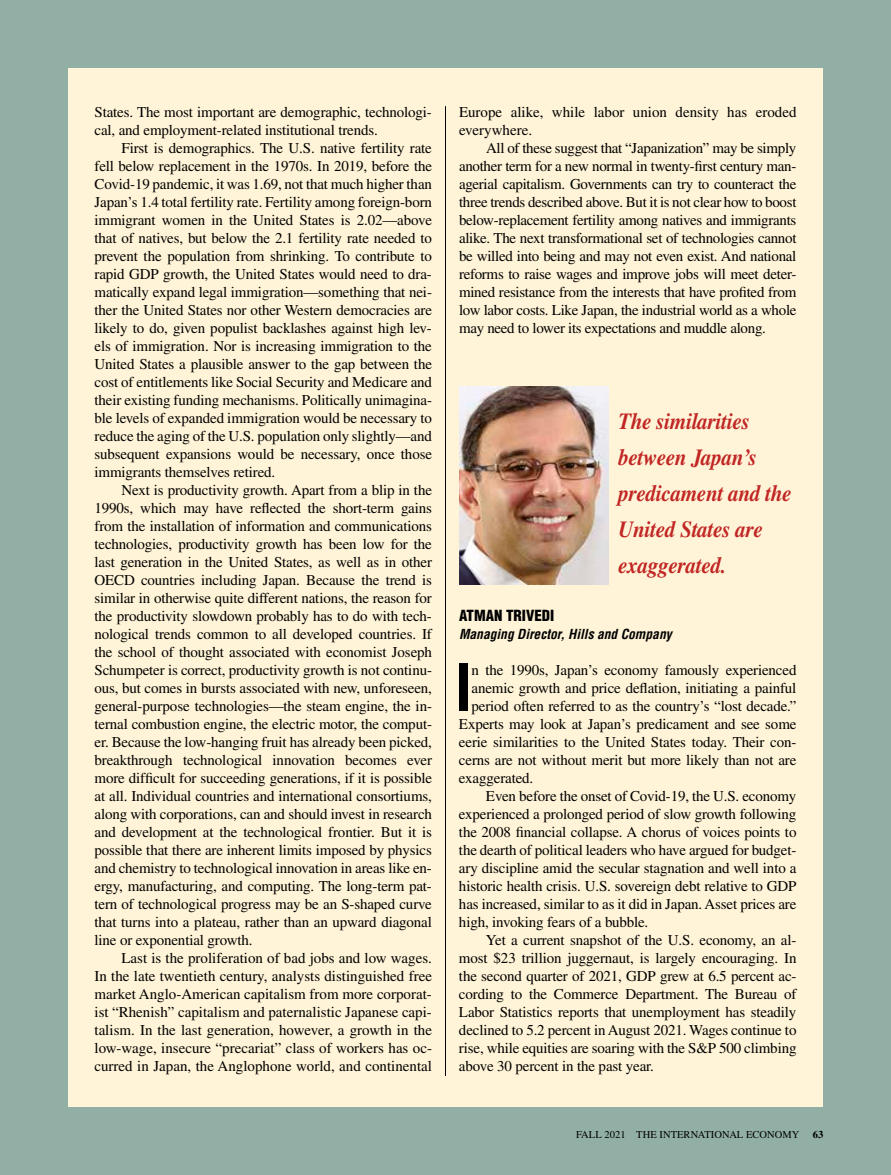
<style>
.page{position:relative;width:891px;height:1175px;background:#fff}
.page>*{position:absolute;margin:0;border:0;box-sizing:border-box;transform-origin:0 0}
.t1{font:700 condensed 63px "Helvetica LT Std";color:#000}
.t2{font:italic 700 23.1px/36px "Times LT Std";letter-spacing:-.01em;color:#c12624;scale:.91 1}
.t3{font:15px/18px "Times LT Std";letter-spacing:-.01em;color:#000;text-align:justify}
.t4{font:900 condensed 15px "Helvetica LT Std";color:#000}
.t5{font:italic 700 condensed 13.5px "Helvetica LT Std";color:#000}
.t6{font:10.5px "Times LT Std";letter-spacing:.005em;color:#000}
.t7{font:700 10.5px "Times LT Std";color:#000}
</style>
<div class="page">
<div style="left:0;top:0;width:891px;height:1174px;background:#91afa5"></div>
<div style="left:68px;top:68px;width:755px;height:1038px;background:#fff4d7"></div>
<img style="left:459px;top:387px;width:150px;height:198px">
<hr style="left:445px;top:106px;width:1px;height:969px;background:#000">
<p class="t3" style="left:94px;top:103px;width:339px">States. The most important are demographic, technologi&shy;cal, and employment-related institutional trends.</p>
<p class="t3" style="left:94px;top:139px;width:339px;text-indent:27px">First is demographics. The U.S. native fertility rate fell below replacement in the 1970s. In 2019, before the Covid-19 pandemic, it was 1.69, not that much higher than Japan’s 1.4 total fertility rate. Fertility among foreign-born immigrant women in the United States is 2.02—above that of natives, but below the 2.1 fertility rate needed to prevent the population from shrinking. To contribute to rapid GDP growth, the United States would need to dra&shy;matically expand legal immigration—something that nei&shy;ther the United States nor other Western democracies are likely to do, given populist backlashes against high lev&shy;els of immigration. Nor is increasing immigration to the United States a plausible answer to the gap between the cost of entitlements like Social Security and Medicare and their existing funding mechanisms. Politically unimagina&shy;ble levels of expanded immigration would be necessary to reduce the aging of the U.S. population only slightly—and subsequent expansions would be necessary, once those immigrants themselves retired.</p>
<p class="t3" style="left:94px;top:481px;width:339px;text-indent:27px">Next is productivity growth. Apart from a blip in the 1990s, which may have reflected the short-term gains from the installation of information and communications technologies, productivity growth has been low for the last generation in the United States, as well as in other OECD countries including Japan. Because the trend is similar in otherwise quite different nations, the reason for the productivity slowdown probably has to do with tech&shy;nological trends common to all developed countries. If the school of thought associated with economist Joseph Schumpeter is correct, productivity growth is not continu&shy;ous, but comes in bursts associated with new, unforeseen, general-purpose technologies—the steam engine, the in&shy;ternal combustion engine, the electric motor, the comput&shy;er. Because the low-hanging fruit has already been picked, breakthrough technological innovation becomes ever more difficult for succeeding generations, if it is possible at all. Individual countries and international consortiums, along with corporations, can and should invest in research and development at the technological frontier. But it is possible that there are inherent limits imposed by physics and chemistry to technological innovation in areas like en&shy;ergy, manufacturing, and computing. The long-term pat&shy;tern of technological progress may be an S-shaped curve that turns into a plateau, rather than an upward diagonal line or exponential growth.</p>
<p class="t3" style="left:94px;top:949px;width:339px;text-indent:27px">Last is the proliferation of bad jobs and low wages.<br>In the late twentieth century, analysts distinguished free market Anglo-American capitalism from more corporat&shy;ist “Rhenish” capitalism and paternalistic Japanese capi&shy;talism. In the last generation, however, a growth in the low-wage, insecure “precariat” class of workers has oc&shy;curred in Japan, the Anglophone world, and continental</p>
<p class="t3" style="left:459px;top:103px;width:339px">Europe alike, while labor union density has eroded everywhere.</p>
<p class="t3" style="left:459px;top:139px;width:339px;text-indent:27px">All of these suggest that “Japanization” may be simply another term for a new normal in twenty-first century man&shy;agerial capitalism. Governments can try to counteract the three trends described above. But it is not clear how to boost below-replacement fertility among natives and immigrants alike. The next transformational set of technologies cannot be willed into being and may not even exist. And national reforms to raise wages and improve jobs will meet deter&shy;mined resistance from the interests that have profited from low labor costs. Like Japan, the industrial world as a whole may need to lower its expectations and muddle along.</p>
<h2 class="t2" style="left:618px;top:403px;width:192px">The similarities between Japan’s predicament and the<br>United States are exaggerated.</h2>
<p class="t4" style="left:459px;top:606px;width:97px">ATMAN TRIVEDI</p>
<p class="t5" style="left:459px;top:625px;width:214px">Managing Director, Hills and Company</p>
<h1 class="t1" style="left:455px;top:648px;width:19px">I</h1>
<p class="t3" style="left:472px;top:661px;width:326px">n the 1990s, Japan’s economy famously experienced</p>
<p class="t3" style="left:472px;top:679px;width:326px">anemic growth and price deflation, initiating a painful</p>
<p class="t3" style="left:472px;top:697px;width:326px">period often referred to as the country’s “lost decade.”</p>
<p class="t3" style="left:459px;top:715px;width:339px">Experts may look at Japan’s predicament and see some</p>
<p class="t3" style="left:459px;top:733px;width:339px">eerie similarities to the United States today. Their con-</p>
<p class="t3" style="left:459px;top:751px;width:339px">cerns are not without merit but more likely than not are</p>
<p class="t3" style="left:459px;top:769px;width:76px">exaggerated.</p>
<p class="t3" style="left:486px;top:787px;width:312px">Even before the onset of Covid-19, the U.S. economy</p>
<p class="t3" style="left:459px;top:805px;width:339px">experienced a prolonged period of slow growth following</p>
<p class="t3" style="left:459px;top:823px;width:339px">the 2008 financial collapse. A chorus of voices points to</p>
<p class="t3" style="left:459px;top:841px;width:339px">the dearth of political leaders who have argued for budget-</p>
<p class="t3" style="left:459px;top:859px;width:339px">ary discipline amid the secular stagnation and well into a</p>
<p class="t3" style="left:459px;top:877px;width:339px">historic health crisis. U.S. sovereign debt relative to GDP</p>
<p class="t3" style="left:459px;top:895px;width:339px">has increased, similar to as it did in Japan. Asset prices are</p>
<p class="t3" style="left:459px;top:913px;width:191px">high, invoking fears of a bubble.</p>
<p class="t3" style="left:486px;top:931px;width:312px">Yet a current snapshot of the U.S. economy, an al-</p>
<p class="t3" style="left:459px;top:949px;width:339px">most $23 trillion juggernaut, is largely encouraging. In</p>
<p class="t3" style="left:459px;top:967px;width:339px">the second quarter of 2021, GDP grew at 6.5 percent ac-</p>
<p class="t3" style="left:459px;top:985px;width:339px">cording to the Commerce Department. The Bureau of</p>
<p class="t3" style="left:459px;top:1003px;width:339px">Labor Statistics reports that unemployment has steadily</p>
<p class="t3" style="left:459px;top:1021px;width:339px">declined to 5.2 percent in August 2021. Wages continue to</p>
<p class="t3" style="left:459px;top:1039px;width:339px">rise, while equities are soaring with the S&amp;P 500 climbing</p>
<p class="t3" style="left:459px;top:1057px;width:196px">above 30 percent in the past year.</p>
<p class="t6" style="left:576px;top:1128px;width:225px">FALL 2021 THE INTERNATIONAL ECONOMY</p>
<p class="t7" style="left:813px;top:1128px;width:12px">63</p>
</div>
